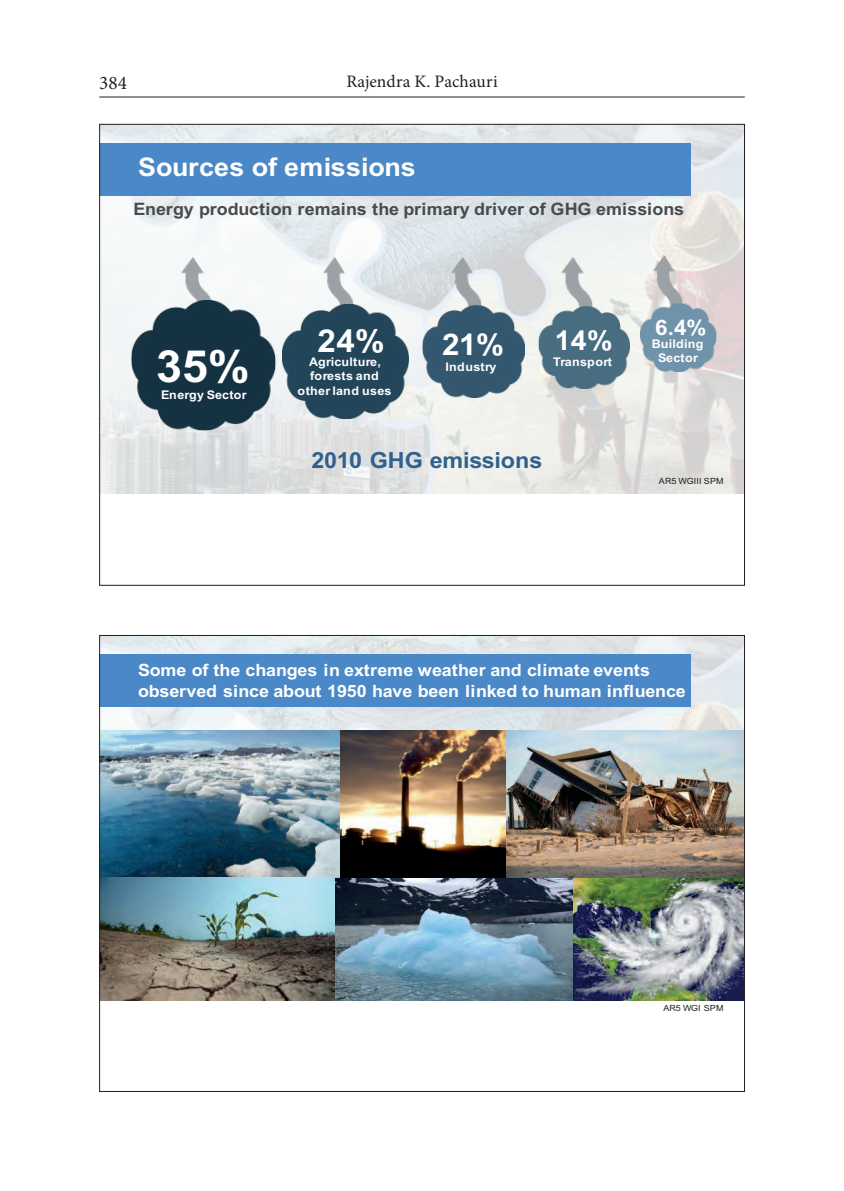
<style>
.page{position:relative;width:844px;height:1191px;background:#fff}
.page>*{position:absolute;margin:0;border:0;box-sizing:border-box;transform-origin:0 0}
.t1{font:700 44.45px "Arial";color:#fff;scale:1.05 1}
.t2{font:700 31.68px "Arial";color:#fff;scale:1.05 1}
.t3{font:700 29.93px "Arial";color:#fff;scale:1.05 1}
.t4{font:700 27.3px "Arial";color:#fff;scale:1.05 1}
.t5{font:700 25.55px "Arial";color:#fff;scale:1.05 1}
.t6{font:700 22.22px "Arial";letter-spacing:-.01em;color:#30618c;scale:1.05 1}
.t7{font:700 21.35px "Arial";color:#fff;scale:1.05 1}
.t8{font:19.25px "Minion Pro";color:#231f20}
.t9{font:17.5px "Minion Pro";letter-spacing:.005em;color:#231f20}
.t10{font:700 17.15px "Arial";letter-spacing:-.005em;color:#474b4c;scale:1.05 1}
.t11{font:700 16.97px/20.3px "Arial";letter-spacing:-.005em;color:#fff;scale:1.06 1}
.t12{font:700 11.9px/14.5px "Arial";letter-spacing:.015em;color:#fff;text-align:center;scale:1.05 1}
.t13{font:8.58px "Arial";letter-spacing:.02em;color:#1d2124;scale:1.05 1}
.t14{font:8.4px "Arial";letter-spacing:.025em;color:#1d2124;scale:1.06 1}
</style>
<div class="page">
<hr style="left:99px;top:97px;width:645px;height:1px;background:#231f20">
<img style="left:101px;top:126px;width:641px;height:367px">
<div style="left:99px;top:143px;width:591px;height:53px;background:#4b88c7"></div>
<img style="left:653px;top:256px;width:29px;height:47px">
<img style="left:640px;top:303px;width:76px;height:68px">
<img style="left:561px;top:257px;width:31px;height:50px">
<img style="left:538px;top:307px;width:91px;height:81px">
<img style="left:451px;top:257px;width:30px;height:48px">
<img style="left:422px;top:305px;width:102px;height:92px">
<img style="left:323px;top:257px;width:31px;height:47px">
<img style="left:282px;top:304px;width:126px;height:114px">
<img style="left:182px;top:257px;width:30px;height:44px">
<img style="left:132px;top:301px;width:143px;height:129px">
<img style="left:101px;top:637px;width:641px;height:93px">
<div style="left:99px;top:654px;width:591px;height:52px;background:#4b88c7"></div>
<img style="left:101px;top:730px;width:641px;height:148px">
<img style="left:334px;top:878px;width:408px;height:122px">
<img style="left:101px;top:878px;width:233px;height:122px">
<p class="t8" style="left:99px;top:70px;width:29px">384</p>
<p class="t9" style="left:346px;top:70px;width:153px">Rajendra K. Pachauri</p>
<h3 class="t5" style="left:138px;top:149px;width:266px">Sources of emissions</h3>
<p class="t10" style="left:134px;top:197px;width:525px">Energy production remains the primary driver of GHG emissions</p>
<h1 class="t1" style="left:156px;top:335px;width:90px">35%</h1>
<p class="t12" style="left:161px;top:388px;width:83px">Energy Sector</p>
<h2 class="t2" style="left:317px;top:319px;width:65px">24%</h2>
<h3 class="t3" style="left:442px;top:323px;width:60px">21%</h3>
<h3 class="t4" style="left:554px;top:321px;width:56px">14%</h3>
<p class="t12" style="left:297px;top:354px;width:91px">Agriculture, forests and other land uses</p>
<p class="t12" style="left:445px;top:360px;width:50px">Industry</p>
<p class="t12" style="left:553px;top:355px;width:58px">Transport</p>
<h3 class="t6" style="left:311px;top:444px;width:221px">2010 GHG emissions</h3>
<p class="t7" style="left:655px;top:312px;width:50px">6.4%</p>
<p class="t12" style="left:651px;top:336px;width:51px">Building<br>Sector</p>
<p class="t13" style="left:658px;top:475px;width:63px">AR5 WGIII SPM</p>
<p class="t11" style="left:138px;top:660px;width:518px">Some of the changes in extreme weather and climate events observed since about 1950 have been linked to human influence</p>
<p class="t14" style="left:663px;top:1002px;width:58px">AR5 WGI SPM</p>
</div>
